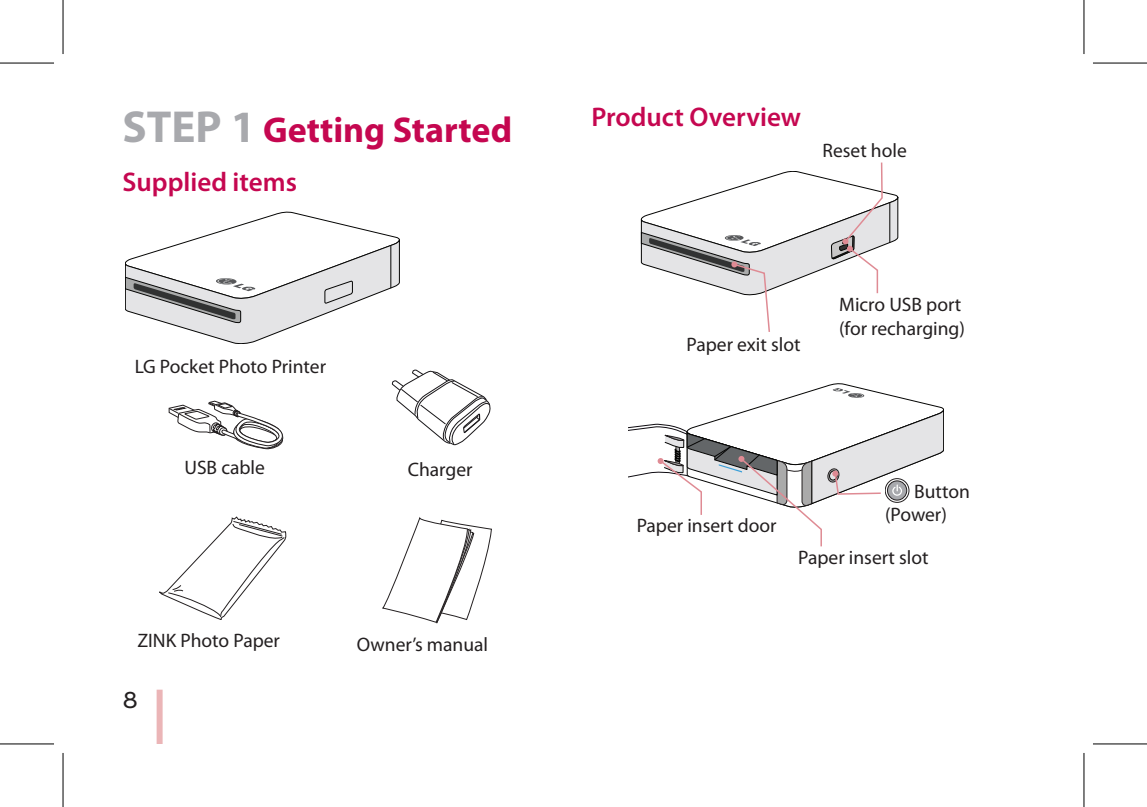
<style>
.page{position:relative;width:1147px;height:807px;background:#fff}
.page>*{position:absolute;margin:0;border:0;box-sizing:border-box;transform-origin:0 0}
.t1{font:700 36px "Myriad Pro";color:#c50750}
.t2{font:600 27px "Myriad Pro";color:#c50750}
.t3{font:500 24px "Bryant LG";color:#231f20}
.t4{font:19.5px/23.4px "Myriad Pro";color:#231f20}
.s1{font-size:45px;color:#a8a9ad}
</style>
<div class="page">
<div style="left:157px;top:689px;width:6px;height:54px;background:#ebb5b7"></div>
<svg style="left:169px;top:401px;width:115px;height:48px"></svg>
<svg style="left:391px;top:369px;width:100px;height:77px"></svg>
<svg style="left:125px;top:212px;width:275px;height:132px"></svg>
<svg style="left:159px;top:516px;width:127px;height:103px"></svg>
<svg style="left:382px;top:517px;width:110px;height:106px"></svg>
<svg style="left:628px;top:162px;width:316px;height:385px"></svg>
<svg style="left:0;top:744px;width:54px;height:1px"></svg>
<svg style="left:1093px;top:744px;width:53px;height:1px"></svg>
<hr style="left:0;top:62px;width:54px;height:2px;background:#000">
<hr style="left:1092px;top:62px;width:54px;height:2px;background:#000">
<hr style="left:0;top:743px;width:54px;height:1px;background:#000">
<hr style="left:1092px;top:743px;width:54px;height:1px;background:#000">
<hr style="left:62px;top:0;width:2px;height:54px;background:#000">
<hr style="left:62px;top:752px;width:2px;height:54px;background:#000">
<hr style="left:1083px;top:0;width:1px;height:54px;background:#000">
<hr style="left:1083px;top:752px;width:1px;height:54px;background:#000">
<h1 class="t1" style="left:123px;top:106px;width:391px"><span class="s1">STEP 1</span> Getting Started</h1>
<h2 class="t2" style="left:123px;top:165px;width:176px">Supplied items</h2>
<p class="t4" style="left:135px;top:354px;width:193px">LG Pocket Photo Printer</p>
<p class="t4" style="left:184px;top:456px;width:82px">USB cable</p>
<p class="t4" style="left:408px;top:457px;width:66px">Charger</p>
<p class="t4" style="left:137px;top:628px;width:144px">ZINK Photo Paper</p>
<p class="t4" style="left:357px;top:632px;width:133px">Owner’s manual</p>
<p class="t3" style="left:123px;top:684px;width:17px">8</p>
<h2 class="t2" style="left:591px;top:100px;width:211px">Product Overview</h2>
<p class="t4" style="left:822px;top:139px;width:86px">Reset hole</p>
<p class="t4" style="left:686px;top:332px;width:116px">Paper exit slot</p>
<p class="t4" style="left:839px;top:293px;width:127px">Micro USB port (for recharging)</p>
<p class="t4" style="left:636px;top:513px;width:141px">Paper insert door</p>
<p class="t4" style="left:885px;top:479px;width:86px;text-indent:29px">Button (Power)</p>
<p class="t4" style="left:798px;top:545px;width:132px">Paper insert slot</p>
</div>
